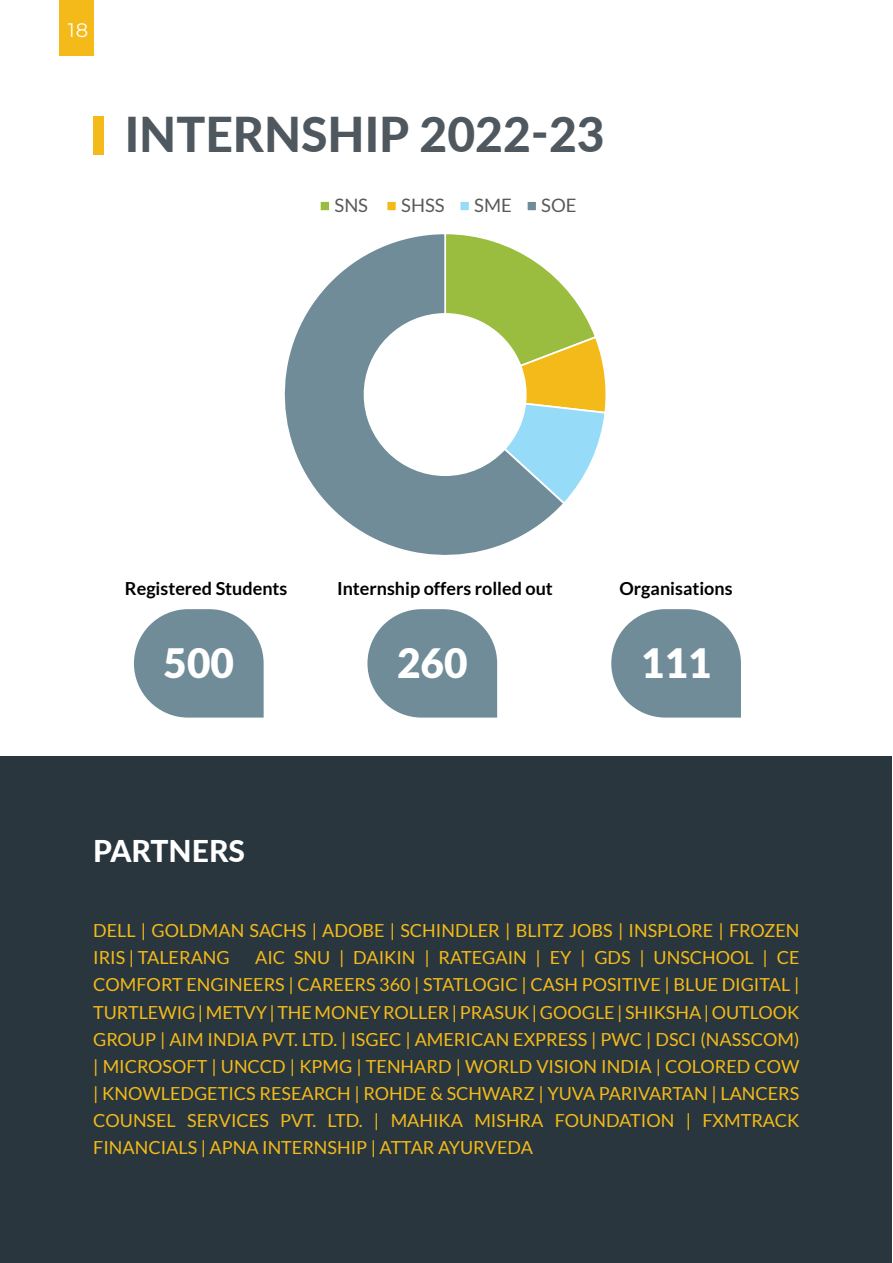
<style>
.page{position:relative;width:893px;height:1263px;background:#fff}
.page>*{position:absolute;margin:0;border:0;box-sizing:border-box;transform-origin:0 0}
.t1{font:800 48px "Lato";color:#4f585f}
.t2{font:900 40.5px "Lato";color:#fff}
.t3{font:800 30px "Lato";color:#fff}
.t4{font:19.5px "Montserrat";color:#fff}
.t5{font:18.45px "Lato";letter-spacing:.005em;color:#595959}
.t6{font:18px/27px "Lato";color:#f4ba19}
.t7{font:700 18px "Lato";color:#000}
</style>
<div class="page">
<div style="left:0;top:757px;width:891px;height:506px;background:#29363e"></div>
<hr style="left:892px;top:0;width:1px;height:506px;background:#29363e">
<div style="left:94px;top:116px;width:10px;height:38px;background:#f4ba19"></div>
<svg style="left:284px;top:201px;width:322px;height:354px"></svg>
<svg style="left:134px;top:609px;width:130px;height:109px;background:#849ca7"></svg>
<svg style="left:367px;top:609px;width:130px;height:109px;background:#849ca7"></svg>
<svg style="left:611px;top:609px;width:130px;height:109px;background:#849ca7"></svg>
<div style="left:60px;top:0;width:34px;height:55px;background:#f4ba19"></div>
<p class="t4" style="left:68px;top:17px;width:22px">18</p>
<h1 class="t1" style="left:125px;top:99px;width:481px">INTERNSHIP 2022-23</h1>
<p class="t5" style="left:334px;top:195px;width:35px">SNS</p>
<p class="t5" style="left:401px;top:195px;width:45px">SHSS</p>
<p class="t5" style="left:474px;top:195px;width:39px">SME</p>
<p class="t5" style="left:541px;top:195px;width:37px">SOE</p>
<p class="t7" style="left:125px;top:578px;width:164px">Registered Students</p>
<p class="t7" style="left:337px;top:578px;width:217px">Internship offers rolled out</p>
<p class="t7" style="left:620px;top:578px;width:114px">Organisations</p>
<h2 class="t2" style="left:164px;top:639px;width:72px">500</h2>
<h2 class="t2" style="left:397px;top:639px;width:72px">260</h2>
<h2 class="t2" style="left:641px;top:639px;width:72px">111</h2>
<h3 class="t3" style="left:93px;top:829px;width:153px">PARTNERS</h3>
<p class="t6" style="left:93px;top:917px;width:708px">DELL | GOLDMAN SACHS | ADOBE | SCHINDLER | BLITZ JOBS | INSPLORE | FROZEN<br>IRIS | TALERANG</p>
<p class="t6" style="left:93px;top:944px;width:708px;text-align:justify;text-indent:162px">AIC SNU | DAIKIN | RATEGAIN | EY | GDS | UNSCHOOL | CE COMFORT ENGINEERS | CAREERS 360 | STATLOGIC | CASH POSITIVE | BLUE DIGITAL | TURTLEWIG | METVY | THE MONEY ROLLER | PRASUK | GOOGLE | SHIKSHA | OUTLOOK GROUP | AIM INDIA PVT. LTD. | ISGEC | AMERICAN EXPRESS | PWC | DSCI (NASSCOM) | MICROSOFT | UNCCD | KPMG | TENHARD | WORLD VISION INDIA | COLORED COW | KNOWLEDGETICS RESEARCH | ROHDE &amp; SCHWARZ | YUVA PARIVARTAN | LANCERS COUNSEL SERVICES PVT. LTD. | MAHIKA MISHRA FOUNDATION | FXMTRACK FINANCIALS | APNA INTERNSHIP | ATTAR AYURVEDA</p>
</div>
